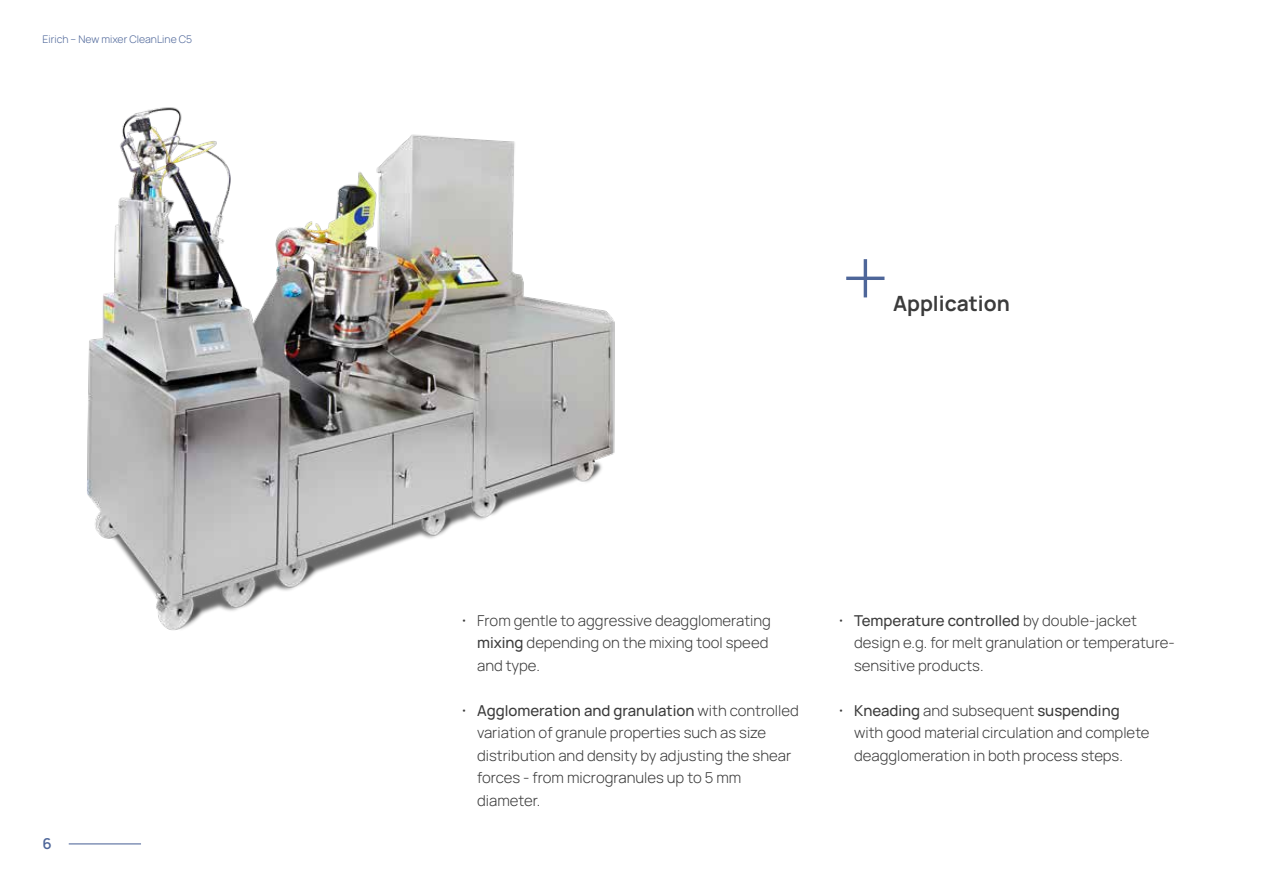
<style>
.page{position:relative;width:1263px;height:893px;background:#fff}
.page>*{position:absolute;margin:0;border:0;box-sizing:border-box;transform-origin:0 0}
.t1{font:700 21px "Manrope";color:#3b3b3b}
.t2{font:300 15px/22.5px "Manrope";color:#3b3b3b}
.t3{font:600 15px "Manrope";color:#4e6699}
.t4{font:300 10.5px "Manrope";color:#4e6699}
.s1{font-weight:700}
.s2{font-weight:500}
</style>
<div class="page">
<img style="left:87px;top:107px;width:528px;height:523px">
<hr style="left:846px;top:277px;width:38px;height:3px;background:#4e6699">
<hr style="left:864px;top:259px;width:3px;height:38px;background:#4e6699">
<hr style="left:69px;top:843px;width:72px;height:1px;background:#4e6699">
<p class="t4" style="left:43px;top:31px;width:151px">Eirich – New mixer CleanLine C5</p>
<p class="t3" style="left:43px;top:832px;width:11px">6</p>
<h1 class="t1" style="left:893px;top:286px;width:118px">Application</h1>
<p class="t2" style="left:477px;top:608px;width:295px;text-indent:-15px"><span class="s1">·</span> From gentle to aggressive deagglomerating <span class="s2">mixing</span> depending on the mixing tool speed and type.</p>
<p class="t2" style="left:477px;top:698px;width:323px;text-indent:-15px"><span class="s1">·</span> <span class="s2">Agglomeration and granulation</span> with controlled variation of granule properties such as size distribution and density by adjusting the shear forces - from microgranules up to 5 mm diameter.</p>
<p class="t2" style="left:854px;top:608px;width:322px;text-indent:-15px"><span class="s1">·</span> <span class="s2">Temperature controlled</span> by double-jacket design e.g. for melt granulation or temperature&shy;sensitive products.</p>
<p class="t2" style="left:854px;top:698px;width:297px;text-indent:-15px"><span class="s1">·</span> <span class="s2">Kneading</span> and subsequent <span class="s2">suspending </span>with good material circulation and complete deagglomeration in both process steps.</p>
</div>
